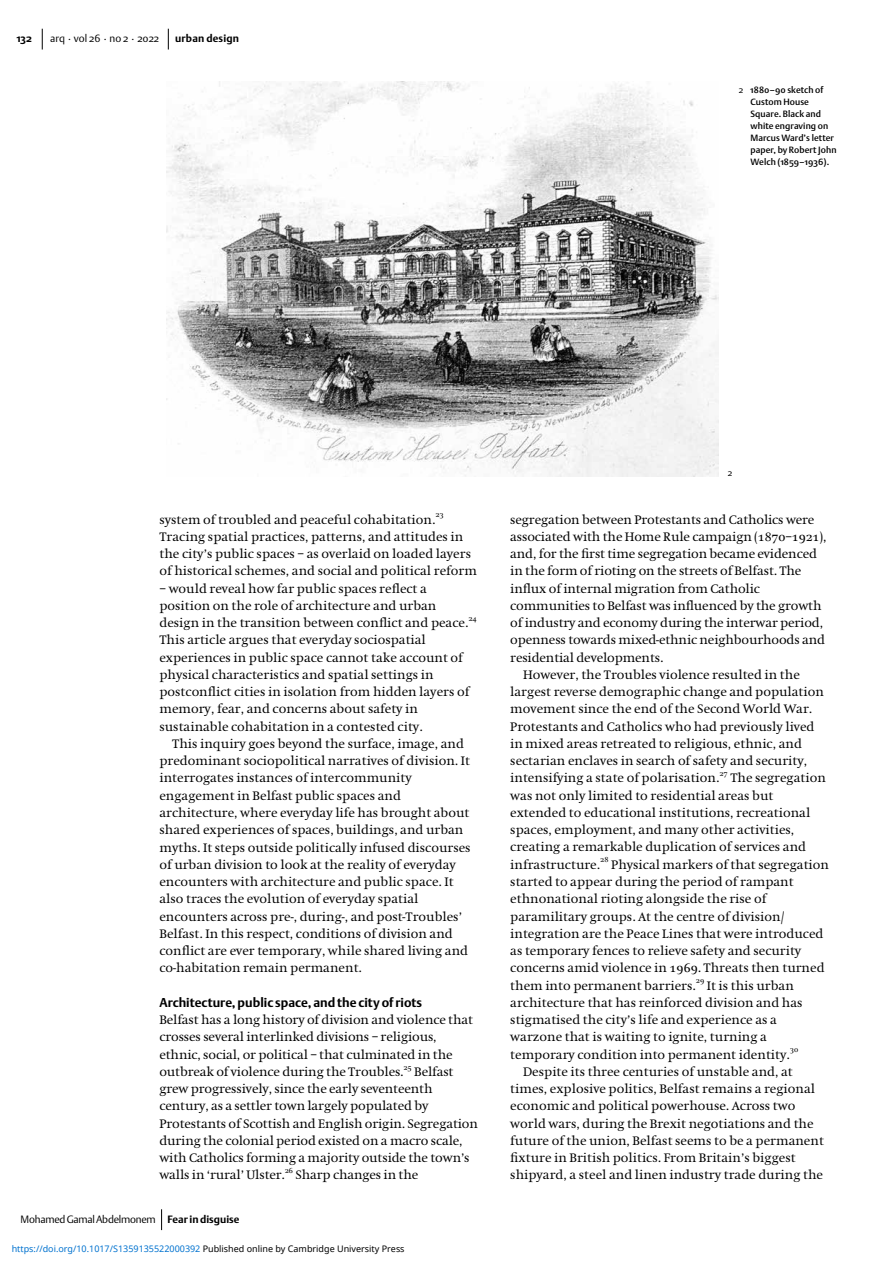
<style>
.page{position:relative;width:893px;height:1263px;background:#fff}
.page>*{position:absolute;margin:0;border:0;box-sizing:border-box;transform-origin:0 0}
.t1{font:12.75px/17.2px "Hollander";color:#000}
.t2{font:700 12.75px "DTL Argo ST";color:#000}
.t3{font:10.5px "DTL Argo ST Light";letter-spacing:-.02em;color:#000}
.t4{font:10.5px "DTL Argo ST Light";color:#000}
.t5{font:700 10.5px "DTL Argo ST";letter-spacing:.02em;color:#000}
.t6{font:9px/12px "DTL Argo ST Medium";letter-spacing:.01em;color:#000}
.t7{font:9px "Noto Sans";color:#0172cf}
.t8{font:9px "DTL Argo ST Light";color:#000}
.t9{font:7.65px "Hollander SC";color:#000}
.s1{font-family:"DTL Argo ST Light"}
.s2{font-family:"DTL Argo ST";font-weight:700}
.s3{color:#000}
.s4{font-family:"Hollander SC"}
</style>
<div class="page">
<svg style="left:42px;top:29px;width:1px;height:21px"></svg>
<svg style="left:168px;top:29px;width:1px;height:21px"></svg>
<svg style="left:161px;top:1209px;width:1px;height:21px"></svg>
<img style="left:167px;top:82px;width:551px;height:394px">
<p class="t5" style="left:17px;top:32px;width:17px">132</p>
<p class="t5" style="left:175px;top:32px;width:66px">urban design</p>
<p class="t4" style="left:50px;top:32px;width:110px">arq . vol 26 . no 2 . 2022</p>
<p class="t6" style="left:750px;top:83px;width:88px;text-indent:-12px"><span class="s1">2</span> 1880–90 sketch of<br>Custom House<br>Square. Black and white engraving on<br>Marcus Ward’s letter paper, by Robert John<br>Welch (1859–1936).</p>
<p class="t1" style="left:159px;top:511px;width:277px">system of troubled and peaceful cohabitation.</p>
<p class="t9" style="left:435px;top:510px;width:10px">23</p>
<p class="t1" style="left:159px;top:528px;width:319px">Tracing spatial practices, patterns, and attitudes in the city’s public spaces – as overlaid on loaded layers of historical schemes, and social and political reform</p>
<p class="t1" style="left:159px;top:580px;width:310px">– would reveal how far public spaces reflect a position on the role of architecture and urban design in the transition between conflict and peace.</p>
<p class="t9" style="left:468px;top:614px;width:10px">24</p>
<p class="t1" style="left:159px;top:632px;width:311px">This article argues that everyday sociospatial experiences in public space cannot take account of physical characteristics and spatial settings in postconflict cities in isolation from hidden layers of memory, fear, and concerns about safety in sustainable cohabitation in a contested city.</p>
<p class="t1" style="left:159px;top:735px;width:313px;text-indent:13px">This inquiry goes beyond the surface, image, and predominant sociopolitical narratives of division. It interrogates instances of intercommunity engagement in Belfast public spaces and architecture, where everyday life has brought about shared experiences of spaces, buildings, and urban myths. It steps outside politically infused discourses of urban division to look at the reality of everyday encounters with architecture and public space. It also traces the evolution of everyday spatial encounters across pre-, during-, and post-Troubles’ Belfast. In this respect, conditions of division and conflict are ever temporary, while shared living and co-habitation remain permanent.</p>
<p class="t2" style="left:159px;top:995px;width:264px">Architecture, public space, and the city of riots</p>
<p class="t1" style="left:159px;top:1011px;width:315px">Belfast has a long history of division and violence that crosses several interlinked divisions – religious, ethnic, social, or political – that culminated in the outbreak of violence during the Troubles.</p>
<p class="t9" style="left:403px;top:1063px;width:10px">25</p>
<p class="t1" style="left:159px;top:1063px;width:320px;text-indent:255px">Belfast grew progressively, since the early seventeenth century, as a settler town largely populated by Protestants of Scottish and English origin. Segregation during the colonial period existed on a macro scale, with Catholics forming a majority outside the town’s walls in ‘rural’ Ulster.</p>
<p class="t9" style="left:285px;top:1166px;width:10px">26</p>
<p class="t1" style="left:296px;top:1167px;width:124px">Sharp changes in the</p>
<p class="t3" style="left:21px;top:1212px;width:220px">Mohamed Gamal Abdelmonem <span class="s2">Fear in disguise</span></p>
<p class="t7" style="left:12px;top:1243px;width:394px">https://doi.org/10.1017/S1359135522000392 <span class="s3">Published online by Cambridge University Press</span></p>
<p class="t8" style="left:728px;top:467px;width:6px">2</p>
<p class="t1" style="left:510px;top:511px;width:306px">segregation between Protestants and Catholics were</p>
<p class="t1" style="left:510px;top:528px;width:318px">associated with the Home Rule campaign (<span class="s4">1870</span>–<span class="s4">1921</span>),</p>
<p class="t1" style="left:510px;top:545px;width:308px">and, for the first time segregation became evidenced</p>
<p class="t1" style="left:510px;top:563px;width:293px">in the form of rioting on the streets of Belfast. The</p>
<p class="t1" style="left:510px;top:580px;width:251px">influx of internal migration from Catholic</p>
<p class="t1" style="left:510px;top:597px;width:313px">communities to Belfast was influenced by the growth</p>
<p class="t1" style="left:510px;top:614px;width:314px">of industry and economy during the interwar period,</p>
<p class="t1" style="left:510px;top:632px;width:316px">openness towards mixed-ethnic neighbourhoods and</p>
<p class="t1" style="left:510px;top:649px;width:155px">residential developments.</p>
<p class="t1" style="left:523px;top:666px;width:278px">However, the Troubles violence resulted in the</p>
<p class="t1" style="left:510px;top:683px;width:315px">largest reverse demographic change and population</p>
<p class="t1" style="left:510px;top:701px;width:303px">movement since the end of the Second World War.</p>
<p class="t1" style="left:510px;top:718px;width:306px">Protestants and Catholics who had previously lived</p>
<p class="t1" style="left:510px;top:735px;width:293px">in mixed areas retreated to religious, ethnic, and</p>
<p class="t1" style="left:510px;top:752px;width:298px">sectarian enclaves in search of safety and security,</p>
<p class="t1" style="left:510px;top:770px;width:211px">intensifying a state of polarisation.</p>
<p class="t9" style="left:719px;top:769px;width:10px">27</p>
<p class="t1" style="left:510px;top:770px;width:317px;text-indent:220px">The segregation was not only limited to residential areas but extended to educational institutions, recreational spaces, employment, and many other activities, creating a remarkable duplication of services and infrastructure.</p>
<p class="t9" style="left:600px;top:855px;width:10px">28</p>
<p class="t1" style="left:510px;top:856px;width:320px;text-indent:101px">Physical markers of that segregation started to appear during the period of rampant ethnonational rioting alongside the rise of paramilitary groups. At the centre of division/ integration are the Peace Lines that were introduced as temporary fences to relieve safety and security concerns amid violence in <span class="s4">1969</span>. Threats then turned them into permanent barriers.</p>
<p class="t9" style="left:696px;top:976px;width:10px">29</p>
<p class="t1" style="left:510px;top:977px;width:294px;text-indent:197px">It is this urban architecture that has reinforced division and has stigmatised the city’s life and experience as a warzone that is waiting to ignite, turning a temporary condition into permanent identity.</p>
<p class="t9" style="left:790px;top:1045px;width:10px">30</p>
<p class="t1" style="left:510px;top:1063px;width:315px;text-indent:13px">Despite its three centuries of unstable and, at times, explosive politics, Belfast remains a regional economic and political powerhouse. Across two world wars, during the Brexit negotiations and the future of the union, Belfast seems to be a permanent fixture in British politics. From Britain’s biggest shipyard, a steel and linen industry trade during the</p>
</div>
